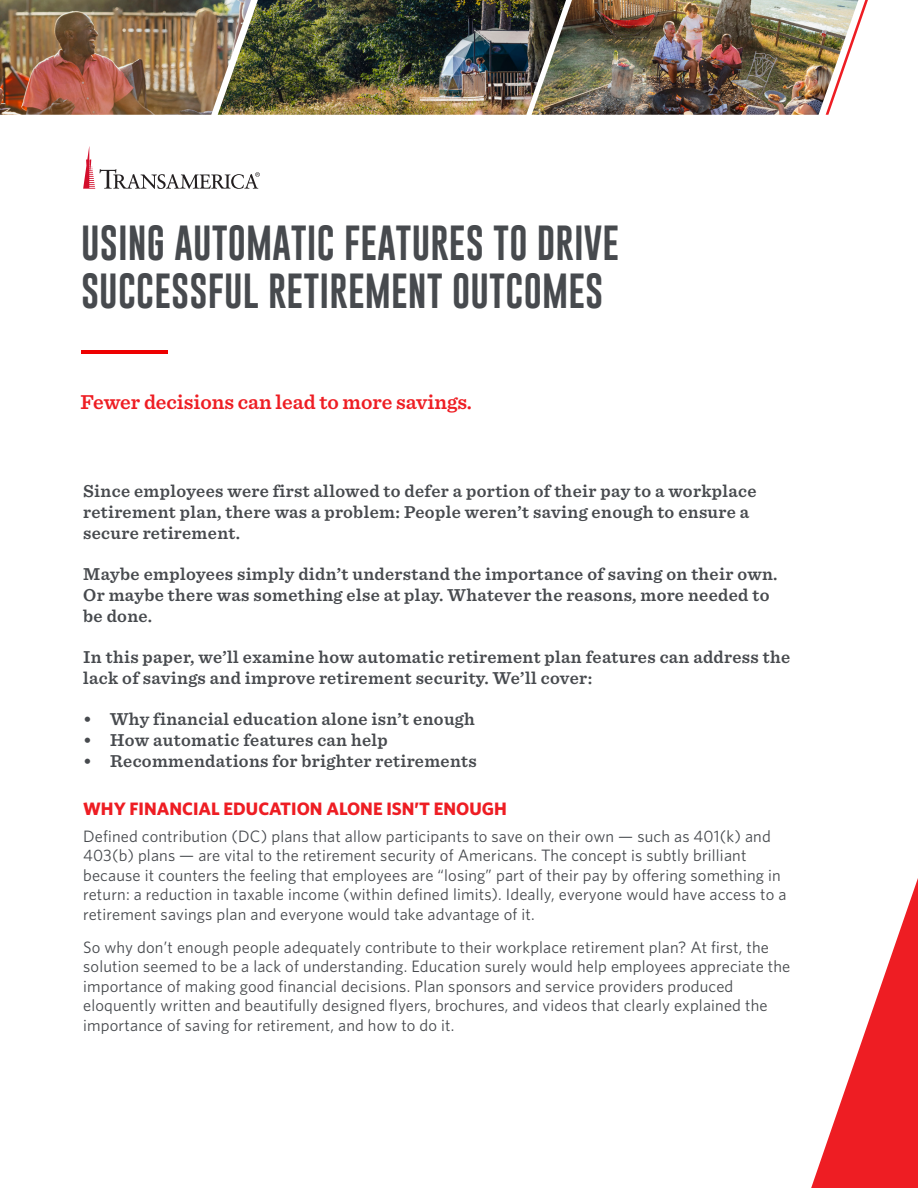
<style>
.page{position:relative;width:918px;height:1188px;background:#fff}
.page>*{position:absolute;margin:0;border:0;box-sizing:border-box;transform-origin:0 0}
.TA_Cover_Head1__left{font:36px/48px "Gobold";letter-spacing:.005em;color:#474a4e}
.TA_Cover_Head2__left{font:600 21px "Sentinel";color:#ee1d23}
.TA_Intro{font:600 18px/21px "Sentinel";letter-spacing:.02em;color:#474a4e}
.TA_Head3{font:700 18px "Whitney";color:#ee1d23}
.TA_Body{font:16.5px/19.5px "Whitney";letter-spacing:.01em;color:#474a4e}
</style>
<div class="page">
<img style="left:251px;top:0;width:281px;height:115px">
<img style="left:0;top:0;width:251px;height:115px">
<img style="left:532px;top:0;width:294px;height:115px">
<img style="left:826px;top:0;width:42px;height:115px">
<svg style="left:811px;top:878px;width:107px;height:310px"></svg>
<hr style="left:81px;top:350px;width:87px;height:3px;background:#e00">
<svg style="left:83px;top:146px;width:177px;height:43px"></svg>
<p class="TA_Cover_Head1__left" style="left:81px;top:219px;width:540px">USING AUTOMATIC FEATURES TO DRIVE<br>SUCCESSFUL RETIREMENT OUTCOMES</p>
<p class="TA_Cover_Head2__left" style="left:81px;top:386px;width:393px">Fewer decisions can lead to more savings.</p>
<p class="TA_Intro" style="left:83px;top:479px;width:675px">Since employees were first allowed to defer a portion of their pay to a workplace retirement plan, there was a problem: People weren’t saving enough to ensure a secure retirement.</p>
<p class="TA_Intro" style="left:83px;top:562px;width:696px">Maybe employees simply didn’t understand the importance of saving on their own.<br>Or maybe there was something else at play. Whatever the reasons, more needed to</p>
<p class="TA_Intro" style="left:83px;top:604px;width:71px">be done.</p>
<p class="TA_Intro" style="left:83px;top:646px;width:709px">In this paper, we’ll examine how automatic retirement plan features can address the lack of savings and improve retirement security. We’ll cover:</p>
<p class="TA_Intro" style="left:83px;top:708px;width:393px">• Why financial education alone isn’t enough</p>
<p class="TA_Intro" style="left:83px;top:729px;width:306px">• How automatic features can help</p>
<p class="TA_Intro" style="left:83px;top:750px;width:395px">• Recommendations for brighter retirements</p>
<p class="TA_Head3" style="left:83px;top:797px;width:425px">WHY FINANCIAL EDUCATION ALONE ISN’T ENOUGH</p>
<p class="TA_Body" style="left:83px;top:826px;width:705px">Defined contribution (DC) plans that allow participants to save on their own — such as 401(k) and 403(b) plans — are vital to the retirement security of Americans. The concept is subtly brilliant because it counters the feeling that employees are “losing” part of their pay by offering something in return: a reduction in taxable income (within defined limits). Ideally, everyone would have access to a retirement savings plan and everyone would take advantage of it.</p>
<p class="TA_Body" style="left:83px;top:937px;width:709px">So why don’t enough people adequately contribute to their workplace retirement plan? At first, the solution seemed to be a lack of understanding. Education surely would help employees appreciate the</p>
<p class="TA_Body" style="left:83px;top:976px;width:686px">importance of making good financial decisions. Plan sponsors and service providers produced eloquently written and beautifully designed flyers, brochures, and videos that clearly explained the importance of saving for retirement, and how to do it.</p>
</div>
